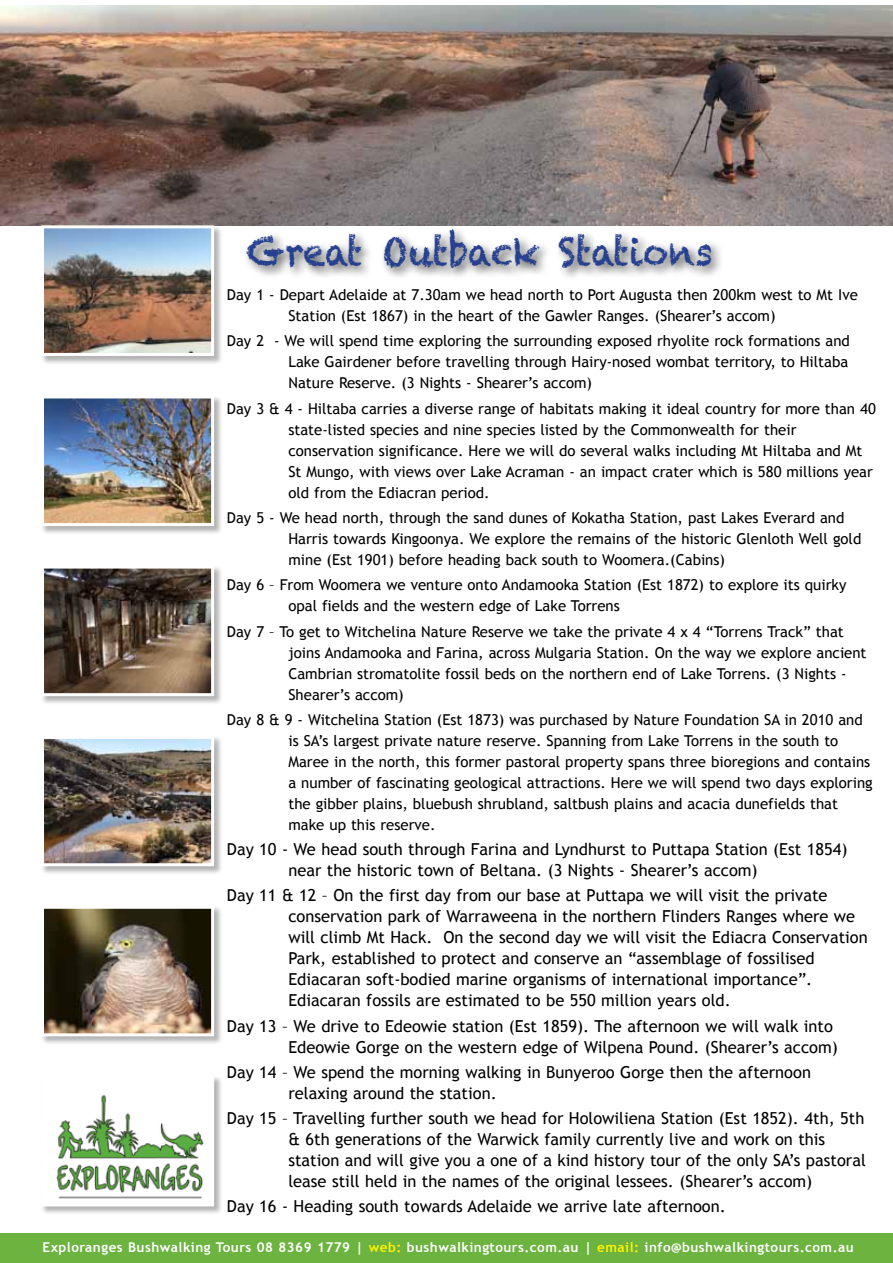
<style>
.page{position:relative;width:893px;height:1263px;background:#fff}
.page>*{position:absolute;margin:0;border:0;box-sizing:border-box;transform-origin:0 0}
.t1{font:39px "Chalkduster";color:#25408f;scale:.9 1}
.t2{font:16.5px/21px "Trebuchet MS";color:#000}
.t3{font:15px/21px "Trebuchet MS";color:#000}
.t4{font:700 13.5px "Trebuchet MS";letter-spacing:.035em;color:#fff}
.s1{color:#fff200}
</style>
<div class="page">
<img style="left:0;top:5px;width:893px;height:220px">
<div style="left:0;top:1233px;width:893px;height:30px;background:#6cb33f"></div>
<div style="left:41px;top:225px;width:182px;height:140px;background:#000;opacity:.3"></div>
<img style="left:45px;top:229px;width:165px;height:123px">
<div style="left:41px;top:225px;width:173px;height:131px;border:3px solid #fff"></div>
<div style="left:41px;top:395px;width:182px;height:140px;background:#000;opacity:.3"></div>
<img style="left:45px;top:399px;width:165px;height:123px">
<div style="left:41px;top:395px;width:173px;height:131px;border:3px solid #fff"></div>
<div style="left:41px;top:565px;width:182px;height:140px;background:#000;opacity:.3"></div>
<img style="left:45px;top:570px;width:165px;height:122px">
<div style="left:41px;top:566px;width:173px;height:130px;border:3px solid #fff"></div>
<div style="left:41px;top:735px;width:182px;height:140px;background:#000;opacity:.3"></div>
<img style="left:45px;top:740px;width:165px;height:122px">
<div style="left:41px;top:736px;width:173px;height:130px;border:3px solid #fff"></div>
<div style="left:41px;top:905px;width:182px;height:140px;background:#000;opacity:.3"></div>
<img style="left:45px;top:910px;width:165px;height:122px">
<div style="left:41px;top:906px;width:173px;height:130px;border:3px solid #fff"></div>
<div style="left:41px;top:1075px;width:182px;height:140px;background:#000;opacity:.3"></div>
<img style="left:45px;top:1080px;width:165px;height:122px">
<div style="left:242px;top:225px;width:481px;height:55px;background:#000;opacity:.7"></div>
<h1 class="t1" style="left:247px;top:229px;width:519px">Great Outback Stations</h1>
<p class="t3" style="left:288px;top:285px;width:571px;text-indent:-62px">Day 1 - Depart Adelaide at 7.30am we head north to Port Augusta then 200km west to Mt Ive<br>Station (Est 1867) in the heart of the Gawler Ranges. (Shearer’s accom)</p>
<p class="t3" style="left:288px;top:331px;width:563px;text-align:justify;text-indent:-62px">Day 2 - We will spend time exploring the surrounding exposed rhyolite rock formations and Lake Gairdener before travelling through Hairy-nosed wombat territory, to Hiltaba Nature Reserve. (3 Nights - Shearer’s accom)</p>
<p class="t3" style="left:288px;top:398px;width:589px;text-indent:-62px">Day 3 &amp; 4 - Hiltaba carries a diverse range of habitats making it ideal country for more than 40 state‐ listed species and nine species listed by the Commonwealth for their conservation significance. Here we will do several walks including Mt Hiltaba and Mt St Mungo, with views over Lake Acraman - an impact crater which is 580 millions year old from the Ediacran period.</p>
<p class="t3" style="left:288px;top:507px;width:574px;text-indent:-62px">Day 5 - We head north, through the sand dunes of Kokatha Station, past Lakes Everard and<br>Harris towards Kingoonya. We explore the remains of the historic Glenloth Well gold mine (Est 1901) before heading back south to Woomera.(Cabins)</p>
<p class="t3" style="left:288px;top:575px;width:560px;text-indent:-62px">Day 6 – From Woomera we venture onto Andamooka Station (Est 1872) to explore its quirky opal fields and the western edge of Lake Torrens</p>
<p class="t3" style="left:288px;top:621px;width:580px;text-indent:-62px">Day 7 – To get to Witchelina Nature Reserve we take the private 4 x 4 “Torrens Track” that joins Andamooka and Farina, across Mulgaria Station. On the way we explore ancient Cambrian stromatolite fossil beds on the northern end of Lake Torrens. (3 Nights - Shearer’s accom)</p>
<p class="t3" style="left:288px;top:709px;width:586px;text-indent:-62px">Day 8 &amp; 9 - Witchelina Station (Est 1873) was purchased by Nature Foundation SA in 2010 and is SA’s largest private nature reserve. Spanning from Lake Torrens in the south to Maree in the north, this former pastoral property spans three bioregions and contains a number of fascinating geological attractions. Here we will spend two days exploring the gibber plains, bluebush shrubland, saltbush plains and acacia dunefields that make up this reserve.</p>
<p class="t2" style="left:288px;top:839px;width:560px;text-indent:-61px">Day 10 - We head south through Farina and Lyndhurst to Puttapa Station (Est 1854) near the historic town of Beltana. (3 Nights - Shearer’s accom)</p>
<p class="t2" style="left:288px;top:885px;width:581px;text-indent:-61px">Day 11 &amp; 12 – On the first day from our base at Puttapa we will visit the private conservation park of Warraweena in the northern Flinders Ranges where we will climb Mt Hack. On the second day we will visit the Ediacra Conservation Park, established to protect and conserve an “assemblage of fossilised Ediacaran soft-bodied marine organisms of international importance”.<br>Ediacaran fossils are estimated to be 550 million years old.</p>
<p class="t2" style="left:227px;top:1015px;width:612px;text-align:right">Day 13 – We drive to Edeowie station (Est 1859). The afternoon we will walk into<br>Edeowie Gorge on the western edge of Wilpena Pound. (Shearer’s accom)</p>
<p class="t2" style="left:288px;top:1062px;width:524px;text-indent:-61px">Day 14 – We spend the morning walking in Bunyeroo Gorge then the afternoon relaxing around the station.</p>
<p class="t2" style="left:288px;top:1108px;width:579px;text-indent:-61px">Day 15 – Travelling further south we head for Holowiliena Station (Est 1852). 4th, 5th &amp; 6th generations of the Warwick family currently live and work on this station and will give you a one of a kind history tour of the only SA’s pastoral lease still held in the names of the original lessees. (Shearer’s accom)</p>
<p class="t2" style="left:227px;top:1196px;width:500px">Day 16 - Heading south towards Adelaide we arrive late afternoon.</p>
<p class="t4" style="left:43px;top:1239px;width:813px">Exploranges Bushwalking Tours 08 8369 1779 | <span class="s1">web:</span> bushwalkingtours.com.au | <span class="s1">email:</span> info@bushwalkingtours.com.au</p>
</div>
